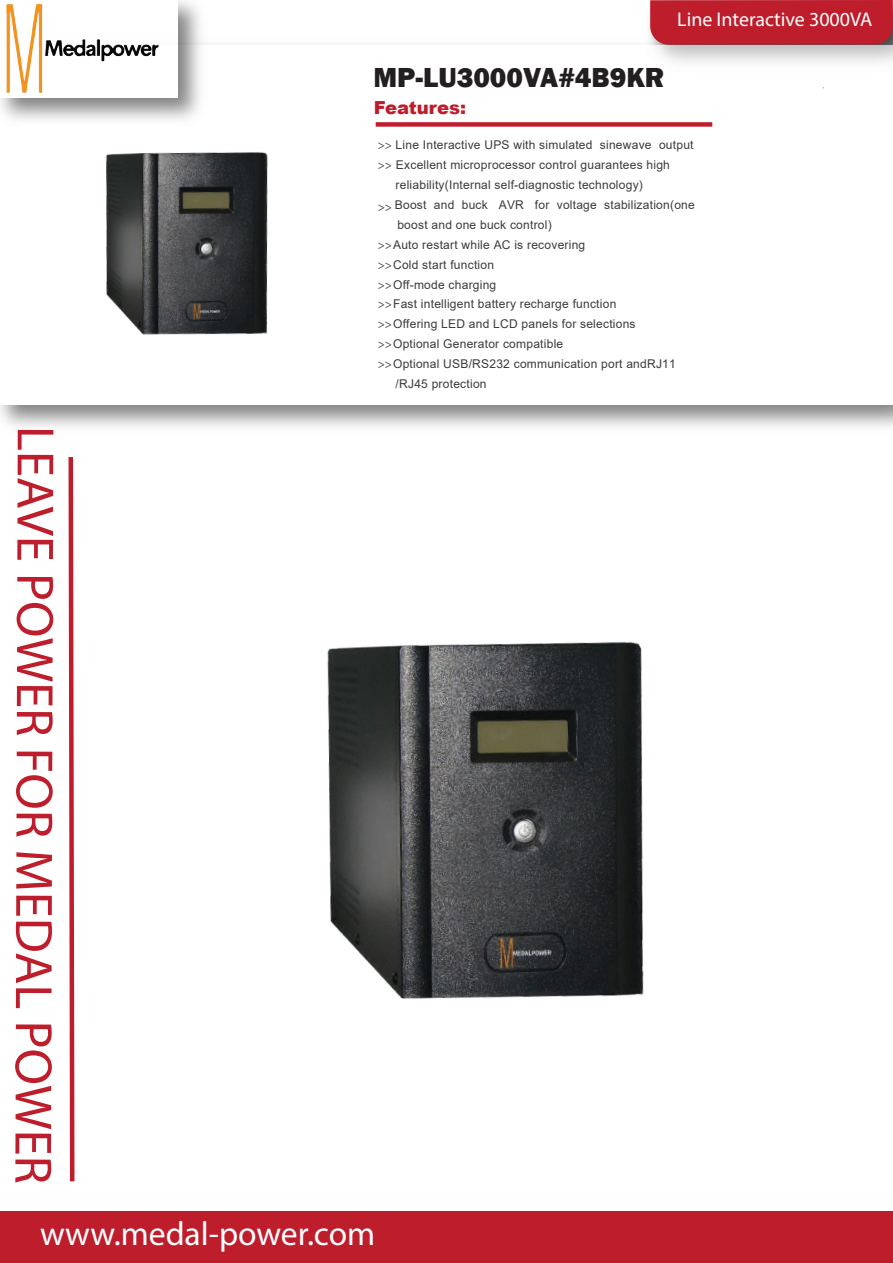
<style>
.page{position:relative;width:893px;height:1263px;background:#fff}
.page>*{position:absolute;margin:0;border:0;box-sizing:border-box;transform-origin:0 0}
.t1{font:52.8px "Myriad Pro";letter-spacing:-.005em;color:#be1d2c}
.t2{font:33.6px "Myriad Pro";color:#fff}
.t3{font:800 28.35px "Franklin Gothic";color:#231f20}
.t4{font:19.95px "Myriad Pro";color:#fff}
.t5{font:900 18px "Arial";color:#be1d2c}
.t6{font:12px/20px "Arial";letter-spacing:.02em;color:#3d3a39}
.t7{font:12px "Myriad Pro";color:#3d3a39}
.s1{font-family:"Myriad Pro"}
</style>
<div class="page">
<div style="left:0;top:1212px;width:893px;height:51px;background:#be1d2c"></div>
<div style="left:650px;top:0;width:243px;height:45px;background:#be1d2c"></div>
<div style="left:376px;top:122px;width:336px;height:5px;background:#be1d2c"></div>
<svg style="left:70px;top:1166px;width:5px;height:16px"></svg>
<img style="left:824px;top:2px;width:69px;height:65px">
<img style="left:6px;top:5px;width:217px;height:39px">
<img style="left:0;top:44px;width:481px;height:373px">
<img style="left:68px;top:457px;width:576px;height:709px">
<h3 class="t4" style="left:677px;top:7px;width:196px">Line Interactive 3000VA</h3>
<h3 class="t3" style="left:373px;top:59px;width:293px">MP-LU3000VA#4B9KR</h3>
<h3 class="t5" style="left:374px;top:94px;width:94px">Features:</h3>
<p class="t6" style="left:378px;top:135px;width:317px"><span class="s1">&gt;&gt;</span> Line Interactive UPS with simulated sinewave output</p>
<p class="t6" style="left:378px;top:155px;width:294px"><span class="s1">&gt;&gt;</span> Excellent microprocessor control guarantees high</p>
<p class="t6" style="left:396px;top:175px;width:249px">reliability(Internal self-diagnostic technology)</p>
<p class="t6" style="left:395px;top:195px;width:301px">Boost and buck AVR for voltage stabilization(one boost and one buck control)</p>
<p class="t7" style="left:378px;top:199px;width:16px">&gt;&gt;</p>
<h1 class="t1" style="left:67px;top:426px;width:760px;rotate:90deg">LEAVE POWER FOR MEDAL POWER</h1>
<p class="t6" style="left:378px;top:234px;width:209px"><span class="s1">&gt;&gt;</span>Auto restart while AC is recovering</p>
<p class="t6" style="left:378px;top:254px;width:118px"><span class="s1">&gt;&gt;</span>Cold start function</p>
<p class="t6" style="left:378px;top:274px;width:120px"><span class="s1">&gt;&gt;</span>Off-mode charging</p>
<p class="t6" style="left:378px;top:294px;width:240px"><span class="s1">&gt;&gt;</span>Fast intelligent battery recharge function</p>
<p class="t6" style="left:378px;top:314px;width:259px"><span class="s1">&gt;&gt;</span>Offering LED and LCD panels for selections</p>
<p class="t6" style="left:378px;top:334px;width:187px"><span class="s1">&gt;&gt;</span>Optional Generator compatible</p>
<p class="t6" style="left:378px;top:354px;width:300px"><span class="s1">&gt;&gt;</span>Optional USB/RS232 communication port andRJ11</p>
<p class="t6" style="left:396px;top:374px;width:92px">/RJ45 protection</p>
<h2 class="t2" style="left:40px;top:1213px;width:337px">www.medal-power.com</h2>
</div>
